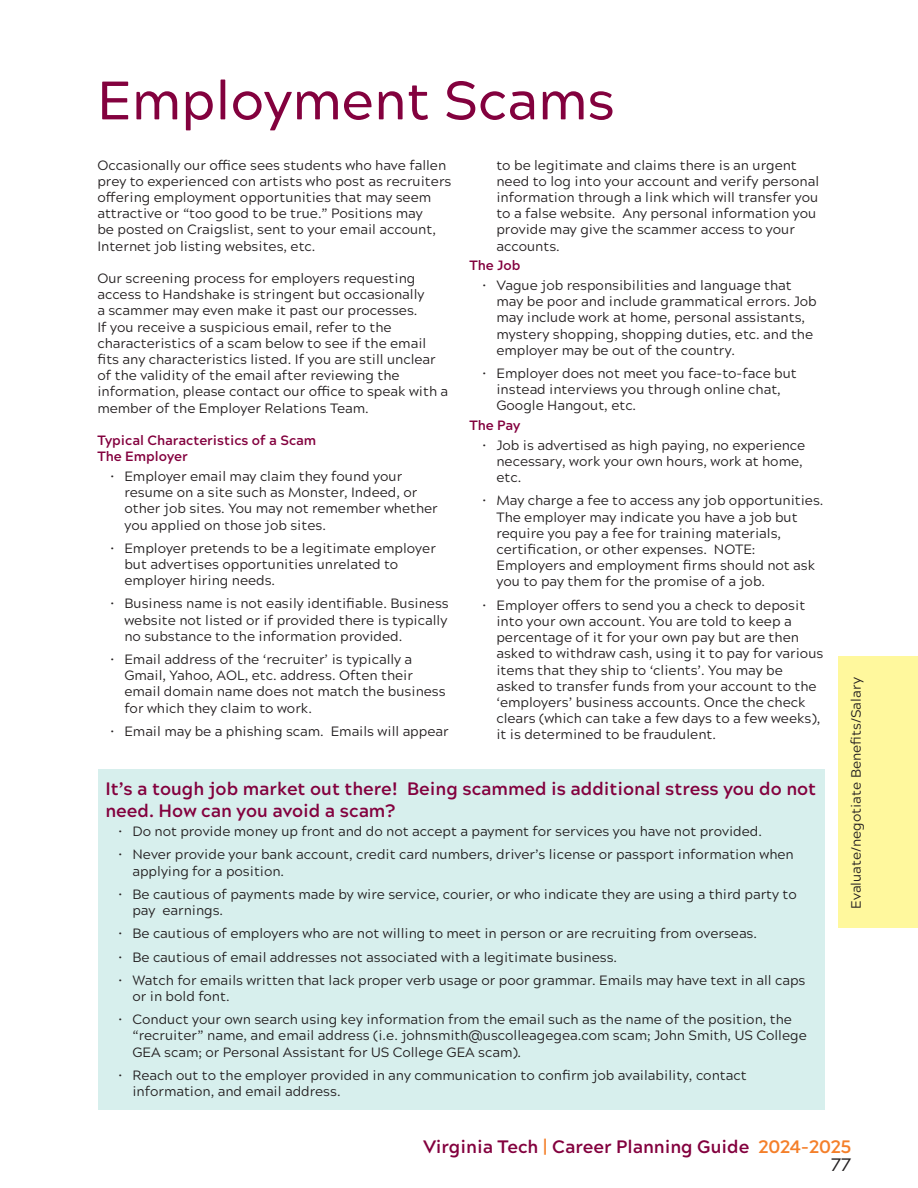
<style>
.page{position:relative;width:918px;height:1188px;background:#fff}
.page>*{position:absolute;margin:0;border:0;box-sizing:border-box;transform-origin:0 0}
.t1{font:500 54px "Acherus Grotesque";color:#83013e}
.t2{font:700 18px/21.6px "Acherus Grotesque";color:#83013e}
.t3{font:13.5px/16.2px "Acherus Grotesque";color:#231f20}
.t4{font:700 13.5px "Acherus Grotesque";color:#83013e}
.s1{color:#f47f2a}
.s2{font-weight:400;color:#231f20}
</style>
<div class="page">
<div style="left:99px;top:769px;width:726px;height:341px;background:#d7efed"></div>
<div style="left:839px;top:656px;width:79px;height:272px;background:#fff89d"></div>
<p class="t1" style="left:97px;top:55px;width:519px">Employment Scams</p>
<p class="t3" style="left:97px;top:156px;width:356px">Occasionally our office sees students who have fallen prey to experienced con artists who post as recruiters offering employment opportunities that may seem attractive or “too good to be true.” Positions may<br>be posted on Craigslist, sent to your email account, Internet job listing websites, etc.</p>
<p class="t3" style="left:97px;top:269px;width:352px">Our screening process for employers requesting access to Handshake is stringent but occasionally<br>a scammer may even make it past our processes.<br>If you receive a suspicious email, refer to the characteristics of a scam below to see if the email fits any characteristics listed. If you are still unclear of the validity of the email after reviewing the information, please contact our office to speak with a member of the Employer Relations Team.</p>
<p class="t4" style="left:97px;top:429px;width:220px">Typical Characteristics of a Scam</p>
<p class="t4" style="left:97px;top:445px;width:92px">The Employer</p>
<p class="t3" style="left:124px;top:467px;width:315px;text-indent:-14px">• Employer email may claim they found your resume on a site such as Monster, Indeed, or other job sites. You may not remember whether you applied on those job sites.</p>
<p class="t3" style="left:124px;top:539px;width:313px;text-indent:-14px">• Employer pretends to be a legitimate employer but advertises opportunities unrelated to employer hiring needs.</p>
<p class="t3" style="left:124px;top:595px;width:326px;text-align:justify;text-indent:-14px">• Business name is not easily identifiable. Business website not listed or if provided there is typically no substance to the information provided.</p>
<p class="t3" style="left:124px;top:650px;width:323px;text-indent:-14px">• Email address of the ‘recruiter’ is typically a Gmail, Yahoo, AOL, etc. address. Often their email domain name does not match the business for which they claim to work.</p>
<p class="t3" style="left:111px;top:722px;width:339px">• Email may be a phishing scam. Emails will appear</p>
<p class="t3" style="left:496px;top:156px;width:324px">to be legitimate and claims there is an urgent need to log into your account and verify personal information through a link which will transfer you to a false website. Any personal information you provide may give the scammer access to your accounts.</p>
<p class="t4" style="left:469px;top:254px;width:53px">The Job</p>
<p class="t3" style="left:496px;top:276px;width:322px;text-indent:-14px">• Vague job responsibilities and language that may be poor and include grammatical errors. Job may include work at home, personal assistants, mystery shopping, shopping duties, etc. and the employer may be out of the country.</p>
<p class="t3" style="left:496px;top:364px;width:302px;text-indent:-14px">• Employer does not meet you face-to-face but instead interviews you through online chat,<br>Google Hangout, etc.</p>
<p class="t4" style="left:469px;top:414px;width:52px">The Pay</p>
<p class="t3" style="left:496px;top:436px;width:310px;text-indent:-14px">• Job is advertised as high paying, no experience necessary, work your own hours, work at home, etc.</p>
<p class="t3" style="left:496px;top:492px;width:329px;text-indent:-14px">• May charge a fee to access any job opportunities.<br>The employer may indicate you have a job but require you pay a fee for training materials, certification, or other expenses. NOTE:<br>Employers and employment firms should not ask you to pay them for the promise of a job.</p>
<p class="t3" style="left:496px;top:596px;width:328px;text-indent:-14px">• Employer offers to send you a check to deposit into your own account. You are told to keep a percentage of it for your own pay but are then asked to withdraw cash, using it to pay for various items that they ship to ‘clients’. You may be asked to transfer funds from your account to the ‘employers’ business accounts. Once the check clears (which can take a few days to a few weeks), it is determined to be fraudulent.</p>
<p class="t2" style="left:105px;top:777px;width:712px">It’s a tough job market out there! Being scammed is additional stress you do not need. How can you avoid a scam?</p>
<p class="t3" style="left:119px;top:823px;width:645px">• Do not provide money up front and do not accept a payment for services you have not provided.</p>
<p class="t3" style="left:132px;top:846px;width:663px;text-indent:-14px">• Never provide your bank account, credit card numbers, driver’s license or passport information when applying for a position.</p>
<p class="t3" style="left:132px;top:885px;width:666px;text-indent:-14px">• Be cautious of payments made by wire service, courier, or who indicate they are using a third party to pay earnings.</p>
<p class="t3" style="left:119px;top:925px;width:640px">• Be cautious of employers who are not willing to meet in person or are recruiting from overseas.</p>
<p class="t3" style="left:119px;top:948px;width:500px">• Be cautious of email addresses not associated with a legitimate business.</p>
<p class="t3" style="left:132px;top:971px;width:675px;text-indent:-14px">• Watch for emails written that lack proper verb usage or poor grammar. Emails may have text in all caps or in bold font.</p>
<p class="t3" style="left:132px;top:1011px;width:676px;text-indent:-14px">• Conduct your own search using key information from the email such as the name of the position, the “recruiter” name, and email address (i.e. johnsmith@uscolleagegea.com scam; John Smith, US College<br>GEA scam; or Personal Assistant for US College GEA scam).</p>
<p class="t3" style="left:132px;top:1066px;width:616px;text-indent:-14px">• Reach out to the employer provided in any communication to confirm job availability, contact information, and email address.</p>
<p class="t3" style="left:847px;top:909px;width:233px;rotate:-90deg">Evaluate/negotiate Benefits/Salary</p>
<h2 class="t2" style="left:423px;top:1137px;width:430px;line-height:17.7px;text-align:right">Virginia Tech <span class="s1">|</span> Career Planning Guide <span class="s1">2024-2025<br></span><span class="s2">77</span></h2>
</div>
